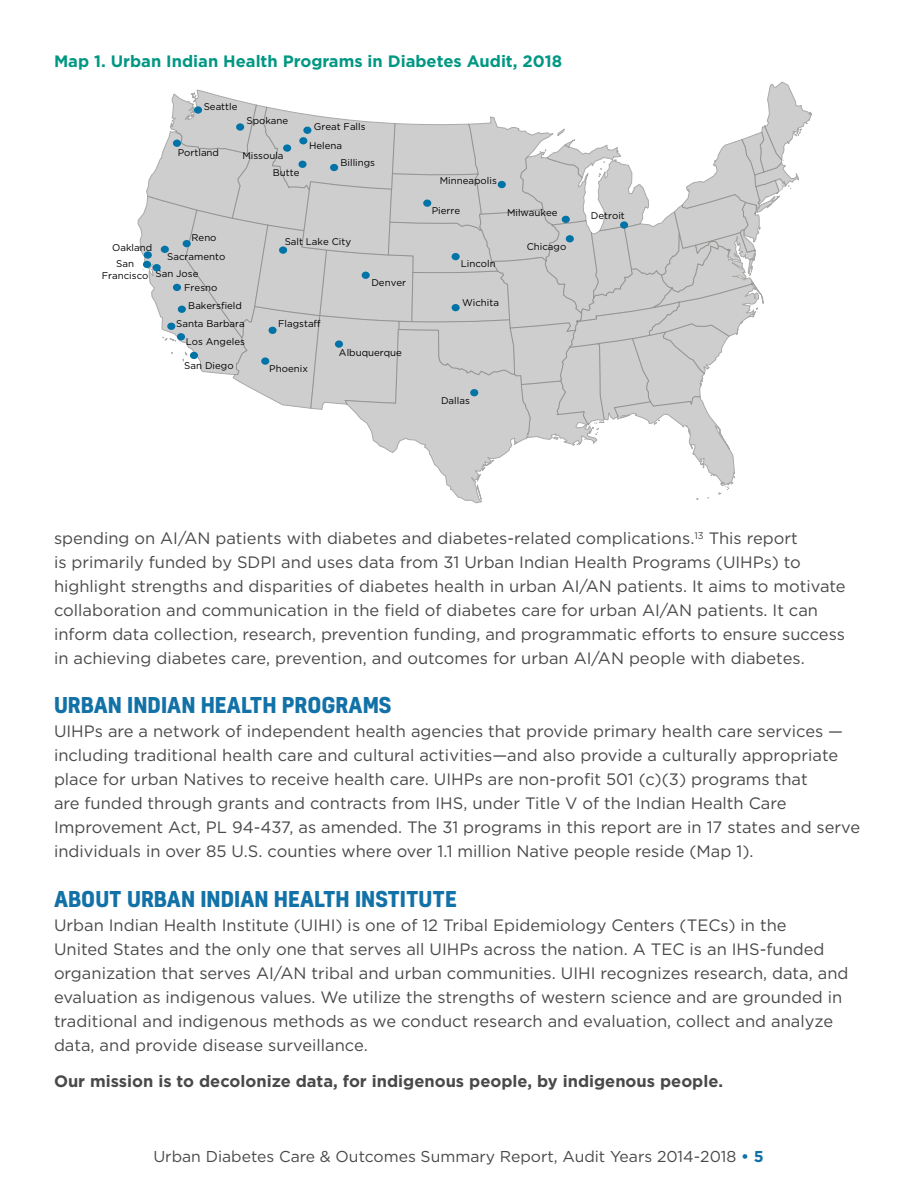
<style>
.page{position:relative;width:918px;height:1188px;background:#fff}
.page>*{position:absolute;margin:0;border:0;box-sizing:border-box;transform-origin:0 0}
.Heading_2__blue{font:700 21px "Kelson";color:#1272a7}
.body__dark_gray{font:16.5px/24px "Gotham";color:#484948}
.body__dark_gray-2{font:700 16.5px "Gotham";color:#484948}
.t1{font:700 16.5px "Gotham";color:#009783}
.t2{font:15.75px "Gotham";color:#484948}
.t3{font:9.75px/11.7px "Gotham";color:#000}
.s1{font-weight:700;color:#1272a7}
</style>
<div class="page">
<svg style="left:138px;top:82px;width:674px;height:421px"></svg>
<div style="left:452px;top:304px;width:8px;height:7px;background:#0173a7;border-radius:50%"></div>
<div style="left:236px;top:123px;width:8px;height:8px;background:#0173a7;border-radius:50%"></div>
<div style="left:194px;top:106px;width:8px;height:8px;background:#0173a7;border-radius:50%"></div>
<div style="left:167px;top:323px;width:8px;height:7px;background:#0173a7;border-radius:50%"></div>
<div style="left:143px;top:261px;width:8px;height:7px;background:#0173a7;border-radius:50%"></div>
<div style="left:153px;top:264px;width:8px;height:7px;background:#0173a7;border-radius:50%"></div>
<div style="left:190px;top:352px;width:8px;height:7px;background:#0173a7;border-radius:50%"></div>
<div style="left:279px;top:246px;width:8px;height:8px;background:#0173a7;border-radius:50%"></div>
<div style="left:161px;top:246px;width:8px;height:7px;background:#0173a7;border-radius:50%"></div>
<div style="left:183px;top:240px;width:8px;height:7px;background:#0173a7;border-radius:50%"></div>
<div style="left:173px;top:140px;width:8px;height:7px;background:#0173a7;border-radius:50%"></div>
<div style="left:423px;top:200px;width:8px;height:7px;background:#0173a7;border-radius:50%"></div>
<div style="left:261px;top:357px;width:8px;height:8px;background:#0173a7;border-radius:50%"></div>
<div style="left:144px;top:251px;width:8px;height:8px;background:#0173a7;border-radius:50%"></div>
<div style="left:283px;top:144px;width:8px;height:8px;background:#0173a7;border-radius:50%"></div>
<div style="left:498px;top:181px;width:8px;height:7px;background:#0173a7;border-radius:50%"></div>
<div style="left:562px;top:216px;width:8px;height:7px;background:#0173a7;border-radius:50%"></div>
<div style="left:177px;top:333px;width:8px;height:7px;background:#0173a7;border-radius:50%"></div>
<div style="left:452px;top:253px;width:8px;height:7px;background:#0173a7;border-radius:50%"></div>
<div style="left:299px;top:137px;width:8px;height:7px;background:#0173a7;border-radius:50%"></div>
<div style="left:303px;top:127px;width:8px;height:7px;background:#0173a7;border-radius:50%"></div>
<div style="left:173px;top:284px;width:8px;height:7px;background:#0173a7;border-radius:50%"></div>
<div style="left:269px;top:327px;width:8px;height:7px;background:#0173a7;border-radius:50%"></div>
<div style="left:620px;top:221px;width:8px;height:8px;background:#0173a7;border-radius:50%"></div>
<div style="left:362px;top:272px;width:8px;height:7px;background:#0173a7;border-radius:50%"></div>
<div style="left:470px;top:389px;width:8px;height:7px;background:#0173a7;border-radius:50%"></div>
<div style="left:566px;top:235px;width:8px;height:7px;background:#0173a7;border-radius:50%"></div>
<div style="left:298px;top:161px;width:9px;height:7px;background:#0173a7;border-radius:50%"></div>
<div style="left:330px;top:164px;width:8px;height:7px;background:#0173a7;border-radius:50%"></div>
<div style="left:178px;top:306px;width:8px;height:7px;background:#0173a7;border-radius:50%"></div>
<div style="left:335px;top:340px;width:8px;height:8px;background:#0173a7;border-radius:50%"></div>
<p class="t1" style="left:54px;top:50px;width:510px">Map 1. Urban Indian Health Programs in Diabetes Audit, 2018</p>
<p class="t3" style="left:204px;top:101px;width:35px">Seattle</p>
<p class="t3" style="left:246px;top:114px;width:43px">Spokane</p>
<p class="t3" style="left:178px;top:146px;width:43px">Portland</p>
<p class="t3" style="left:242px;top:149px;width:43px">Missoula</p>
<p class="t3" style="left:273px;top:166px;width:28px">Butte</p>
<p class="t3" style="left:314px;top:121px;width:53px">Great Falls</p>
<p class="t3" style="left:309px;top:140px;width:35px">Helena</p>
<p class="t3" style="left:341px;top:156px;width:36px">Billings</p>
<p class="t3" style="left:192px;top:232px;width:27px">Reno</p>
<p class="t3" style="left:112px;top:242px;width:42px">Oakland</p>
<p class="t3" style="left:167px;top:251px;width:60px">Sacramento</p>
<p class="t3" style="left:102px;top:258px;width:98px;text-indent:14px">San<br>Francisco San Jose</p>
<p class="t3" style="left:184px;top:281px;width:35px">Fresno</p>
<p class="t3" style="left:188px;top:299px;width:55px">Bakersfield</p>
<p class="t3" style="left:176px;top:318px;width:70px">Santa Barbara</p>
<p class="t3" style="left:186px;top:336px;width:61px">Los Angeles</p>
<p class="t3" style="left:184px;top:359px;width:51px">San Diego</p>
<p class="t3" style="left:285px;top:236px;width:68px">Salt Lake City</p>
<p class="t3" style="left:278px;top:318px;width:37px">Flagsta</p>
<p class="t3" style="left:371px;top:277px;width:36px">Denver</p>
<p class="t3" style="left:269px;top:362px;width:40px">Phoenix</p>
<p class="t3" style="left:339px;top:347px;width:65px">Albuquerque</p>
<p class="t3" style="left:440px;top:174px;width:59px">Minneapolis</p>
<p class="t3" style="left:432px;top:204px;width:30px">Pierre</p>
<p class="t3" style="left:461px;top:258px;width:36px">Lincoln</p>
<p class="t3" style="left:507px;top:206px;width:52px">Milwaukee</p>
<p class="t3" style="left:527px;top:241px;width:41px">Chicago</p>
<p class="t3" style="left:462px;top:297px;width:38px">Wichita</p>
<p class="t3" style="left:591px;top:209px;width:35px">Detroit</p>
<p class="t3" style="left:441px;top:395px;width:30px">Dallas</p>
<p class="body__dark_gray" style="left:54px;top:526px;width:793px">spending on AI/AN patients with diabetes and diabetes-related complications.<sup>13</sup> This report<br>is primarily funded by SDPI and uses data from 31 Urban Indian Health Programs (UIHPs) to highlight strengths and disparities of diabetes health in urban AI/AN patients. It aims to motivate collaboration and communication in the field of diabetes care for urban AI/AN patients. It can inform data collection, research, prevention funding, and programmatic efforts to ensure success in achieving diabetes care, prevention, and outcomes for urban AI/AN people with diabetes.</p>
<p class="Heading_2__blue" style="left:54px;top:690px;width:339px">URBAN INDIAN HEALTH PROGRAMS</p>
<p class="body__dark_gray" style="left:54px;top:719px;width:808px">UIHPs are a network of independent health agencies that provide primary health care services — including traditional health care and cultural activities—and also provide a culturally appropriate place for urban Natives to receive health care. UIHPs are non-profit 501 (c)(3) programs that<br>are funded through grants and contracts from IHS, under Title V of the Indian Health Care Improvement Act, PL 94-437, as amended. The 31 programs in this report are in 17 states and serve individuals in over 85 U.S. counties where over 1.1 million Native people reside (Map 1).</p>
<p class="Heading_2__blue" style="left:54px;top:884px;width:405px">ABOUT URBAN INDIAN HEALTH INSTITUTE</p>
<p class="body__dark_gray" style="left:54px;top:912px;width:796px">Urban Indian Health Institute (UIHI) is one of 12 Tribal Epidemiology Centers (TECs) in the<br>United States and the only one that serves all UIHPs across the nation. A TEC is an IHS-funded organization that serves AI/AN tribal and urban communities. UIHI recognizes research, data, and evaluation as indigenous values. We utilize the strengths of western science and are grounded in traditional and indigenous methods as we conduct research and evaluation, collect and analyze data, and provide disease surveillance.</p>
<p class="body__dark_gray-2" style="left:54px;top:1070px;width:671px">Our mission is to decolonize data, for indigenous people, by indigenous people.</p>
<p class="t2" style="left:153px;top:1146px;width:612px">Urban Diabetes Care &amp; Outcomes Summary Report, Audit Years 2014-2018 <span class="s1">• 5</span></p>
</div>
